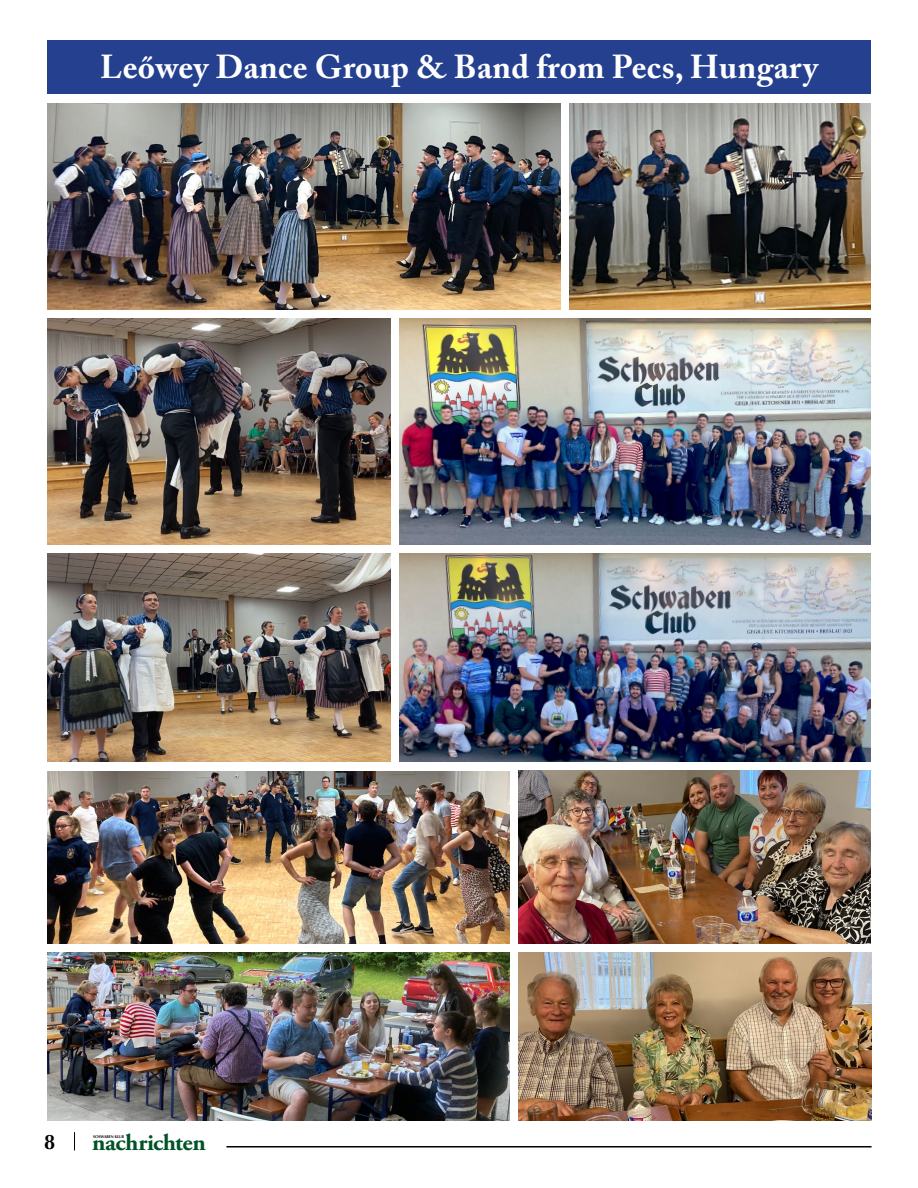
<style>
.page{position:relative;width:918px;height:1188px;background:#fff}
.page>*{position:absolute;margin:0;border:0;box-sizing:border-box;transform-origin:0 0}
.t1{font:700 33px "Adobe Caslon Pro";letter-spacing:.01em;color:#fff}
.t2{font:700 23.25px "Adobe Garamond Pro";letter-spacing:-.02em;color:#005327;scale:1.05 1}
.t3{font:700 21px "Optima";color:#000;scale:.95 1}
.t4{font:700 4.05px "Optima";letter-spacing:-.015em;color:#000;scale:.95 1}
</style>
<div class="page">
<hr style="left:226px;top:1146px;width:646px;height:2px;background:#000">
<svg style="left:74px;top:1132px;width:1px;height:18px"></svg>
<img style="left:47px;top:104px;width:513px;height:205px">
<div style="left:47px;top:40px;width:824px;height:54px;background:#25408f"></div>
<img style="left:569px;top:104px;width:302px;height:205px">
<img style="left:519px;top:771px;width:352px;height:173px">
<img style="left:519px;top:953px;width:353px;height:167px">
<img style="left:399px;top:554px;width:472px;height:208px">
<img style="left:47px;top:771px;width:463px;height:173px">
<img style="left:47px;top:953px;width:463px;height:167px">
<img style="left:47px;top:318px;width:343px;height:227px">
<img style="left:47px;top:554px;width:343px;height:208px">
<img style="left:399px;top:318px;width:472px;height:227px">
<p class="t1" style="left:100px;top:47px;width:719px">Leőwey Dance Group &amp; Band from Pecs, Hungary</p>
<p class="t3" style="left:44px;top:1130px;width:13px">8</p>
<p class="t2" style="left:92px;top:1129px;width:110px">nachrichten</p>
<p class="t4" style="left:93px;top:1134px;width:34px">SCHWABEN KLUB</p>
</div>
